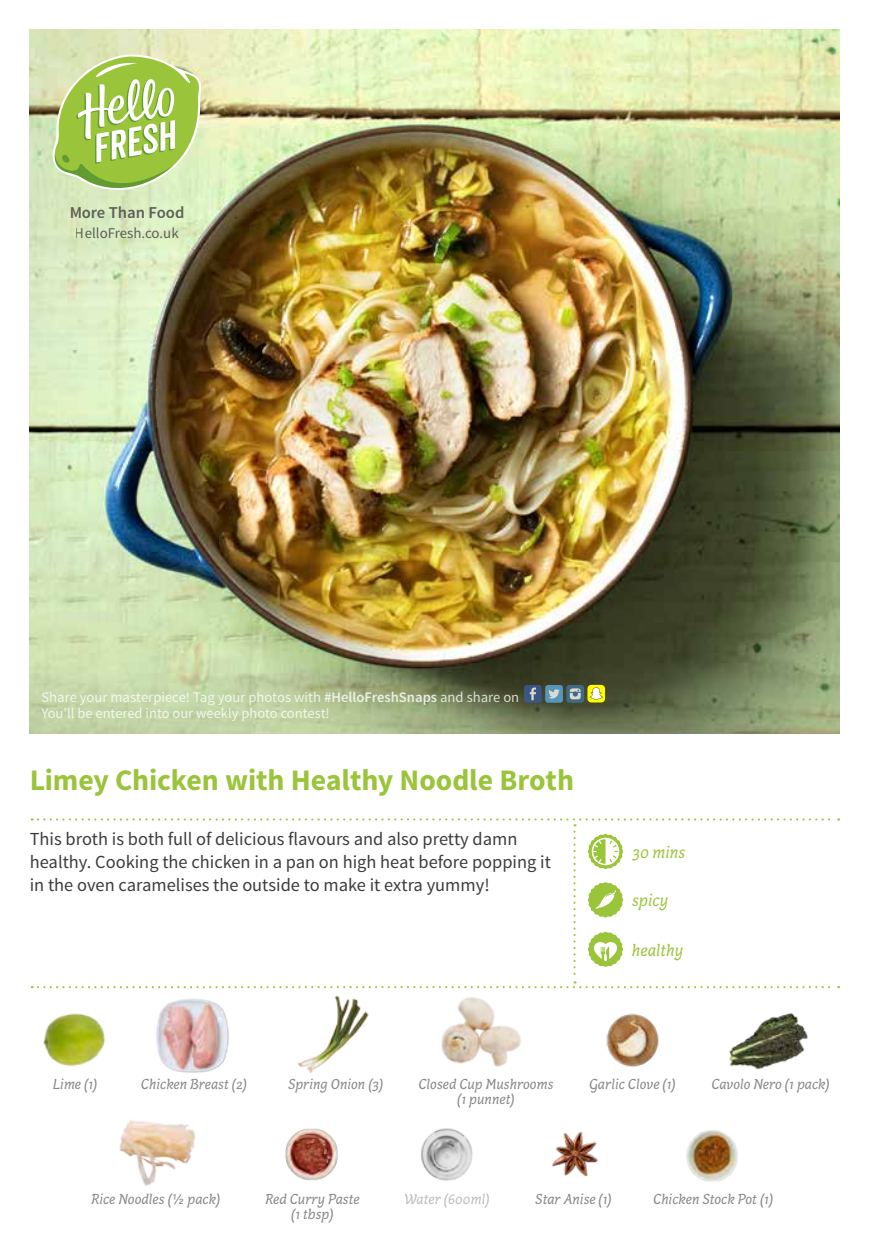
<style>
.page{position:relative;width:869px;height:1241px;background:#fff}
.page>*{position:absolute;margin:0;border:0;box-sizing:border-box;transform-origin:0 0}
.t1{font:700 29.75px "Source Sans Pro";letter-spacing:-.005em;color:#9ac43a}
.t2{font:18.38px/22.8px "Source Sans Pro";color:#3c3c3b}
.t3{font:italic 17.5px "Capucine Basic";color:#9ac43a}
.t4{font:600 16.62px "Source Sans Pro";color:#3c3c3b}
.t5{font:italic 14.88px/14.5px "Capucine Basic";color:#878787;text-align:center}
.t6{font:14.88px "Source Sans Pro";color:#3c3c3b}
.t7{font:italic 14.88px "Capucine Basic";color:#bcbcbc}
.t8{font:14.53px/16.4px "Source Sans Pro";color:#fff}
.s1{font-weight:600}
</style>
<div class="page">
<img style="left:30px;top:30px;width:808px;height:703px">
<svg style="left:524px;top:685px;width:17px;height:17px"></svg>
<svg style="left:529px;top:687px;width:6px;height:13px"></svg>
<svg style="left:566px;top:685px;width:18px;height:17px"></svg>
<svg style="left:569px;top:688px;width:11px;height:11px"></svg>
<div style="left:545px;top:685px;width:17px;height:17px;background:#5795ba;border-radius:3px"></div>
<svg style="left:548px;top:689px;width:11px;height:9px"></svg>
<svg style="left:587px;top:684px;width:17px;height:18px"></svg>
<img style="left:146px;top:988px;width:90px;height:85px">
<img style="left:298px;top:995px;width:71px;height:78px">
<img style="left:420px;top:988px;width:122px;height:79px">
<img style="left:606px;top:1013px;width:53px;height:54px">
<img style="left:729px;top:1012px;width:79px;height:57px">
<img style="left:421px;top:1128px;width:52px;height:53px">
<img style="left:119px;top:1120px;width:77px;height:66px">
<img style="left:285px;top:1128px;width:53px;height:53px">
<img style="left:552px;top:1131px;width:46px;height:46px">
<img style="left:686px;top:1130px;width:52px;height:52px">
<img style="left:43px;top:1013px;width:62px;height:54px">
<svg style="left:48px;top:54px;width:153px;height:147px;background:#bad581"></svg>
<svg style="left:32px;top:818px;width:806px;height:170px"></svg>
<p class="t4" style="left:69px;top:201px;width:116px">More Than Food</p>
<p class="t6" style="left:75px;top:224px;width:105px">HelloFresh.co.uk</p>
<p class="t8" style="left:41px;top:688px;width:479px">Share your masterpiece! Tag your photos with <span class="s1">#HelloFreshSnaps</span> and share on<br>You’ll be entered into our weekly photo contest!</p>
<h1 class="t1" style="left:30px;top:761px;width:545px">Limey Chicken with Healthy Noodle Broth</h1>
<p class="t2" style="left:30px;top:828px;width:522px">This broth is both full of delicious flavours and also pretty damn healthy. Cooking the chicken in a pan on high heat before popping it in the oven caramelises the outside to make it extra yummy!</p>
<p class="t3" style="left:632px;top:839px;width:55px">30 mins</p>
<p class="t3" style="left:631px;top:887px;width:38px">spicy</p>
<p class="t3" style="left:631px;top:937px;width:53px">healthy</p>
<p class="t5" style="left:53px;top:1077px;width:46px">Lime (1)</p>
<p class="t5" style="left:141px;top:1077px;width:107px">Chicken Breast (2)</p>
<p class="t5" style="left:288px;top:1077px;width:96px">Spring Onion (3)</p>
<p class="t5" style="left:418px;top:1077px;width:137px">Closed Cup Mushrooms (1 punnet)</p>
<p class="t5" style="left:589px;top:1077px;width:88px">Garlic Clove (1)</p>
<p class="t5" style="left:711px;top:1077px;width:120px">Cavolo Nero (1 pack)</p>
<p class="t5" style="left:91px;top:1192px;width:131px">Rice Noodles (1/2 pack)</p>
<p class="t5" style="left:265px;top:1192px;width:96px">Red Curry Paste</p>
<p class="t7" style="left:404px;top:1187px;width:87px">Water (600ml)</p>
<p class="t5" style="left:291px;top:1207px;width:44px">(1 tbsp)</p>
<p class="t5" style="left:535px;top:1192px;width:78px">Star Anise (1)</p>
<p class="t5" style="left:652px;top:1192px;width:122px">Chicken Stock Pot (1)</p>
</div>
